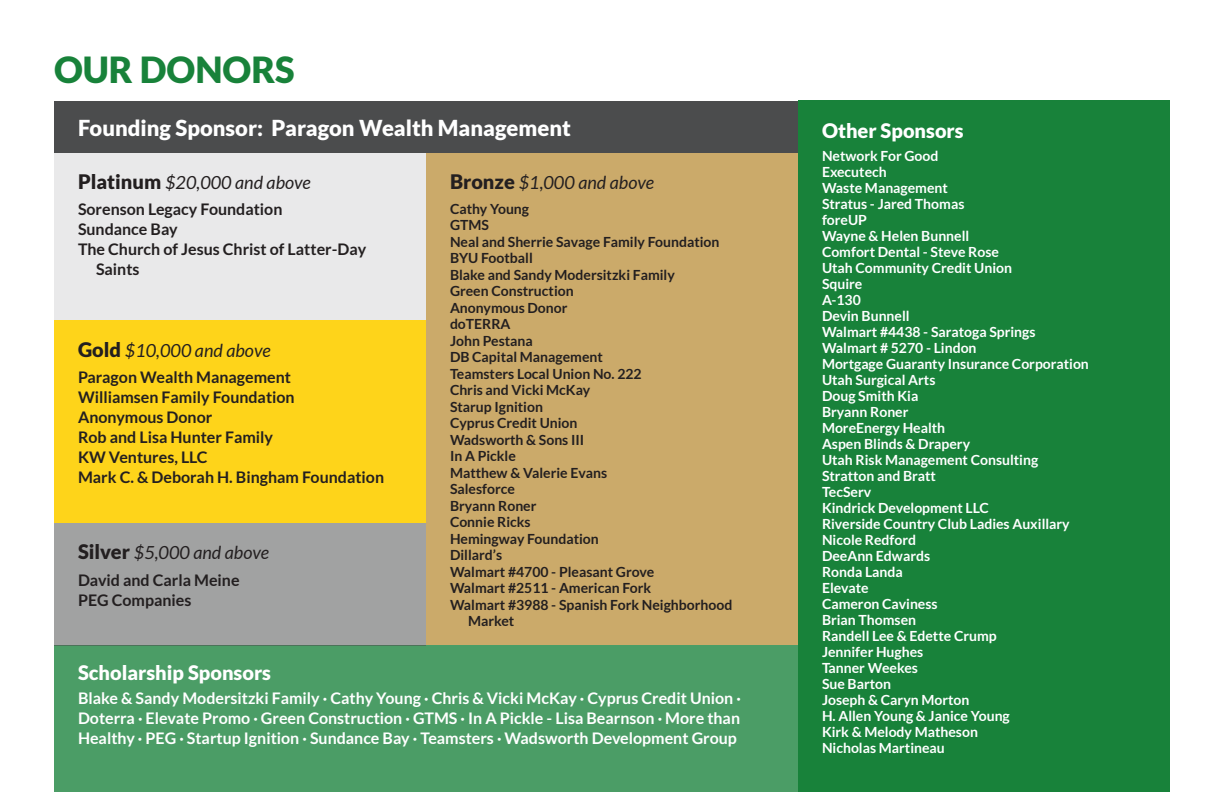
<style>
.page{position:relative;width:1224px;height:792px;background:#fff}
.page>*{position:absolute;margin:0;border:0;box-sizing:border-box;transform-origin:0 0}
.t1{font:900 36px "Lato";color:#18823a}
.t2{font:900 22px "Lato";color:#fff}
.t3{font:900 20px "Lato";color:#fff}
.t4{font:italic 18px "Lato";color:#231f20}
.t5{font:700 16px/20px "Lato";color:#231f20}
.t6{font:700 16px/20px "Lato";color:#fff;text-align:justify}
.t7{font:700 14px/16px "Lato";color:#fff}
.t8{font:700 14px "Lato";color:#231f20}
.s1{font-weight:900;font-style:normal;font-size:20px}
</style>
<div class="page">
<div style="left:426px;top:153px;width:372px;height:492px;background:#cbaa6a"></div>
<div style="left:54px;top:645px;width:1116px;height:147px;background:#4b9d66"></div>
<div style="left:54px;top:153px;width:372px;height:167px;background:#e9e9ea"></div>
<div style="left:54px;top:320px;width:372px;height:203px;background:#fed41a"></div>
<div style="left:54px;top:523px;width:372px;height:122px;background:#a1a2a2"></div>
<div style="left:54px;top:101px;width:1116px;height:52px;background:#4b4c4d"></div>
<div style="left:798px;top:101px;width:372px;height:691px;background:#18823a"></div>
<h1 class="t1" style="left:54px;top:49px;width:242px">OUR DONORS</h1>
<h2 class="t2" style="left:78px;top:115px;width:494px">Founding Sponsor: Paragon Wealth Management</h2>
<h3 class="t3" style="left:822px;top:119px;width:143px">Other Sponsors</h3>
<p class="t4" style="left:78px;top:172px;width:234px"><span class="s1">Platinum</span> $20,000 and above</p>
<p class="t4" style="left:450px;top:172px;width:206px"><span class="s1">Bronze</span> $1,000 and above</p>
<p class="t5" style="left:78px;top:199px;width:206px">Sorenson Legacy Foundation</p>
<p class="t5" style="left:78px;top:219px;width:101px">Sundance Bay</p>
<p class="t5" style="left:78px;top:239px;width:290px">The Church of Jesus Christ of Latter-Day</p>
<p class="t5" style="left:96px;top:259px;width:45px">Saints</p>
<p class="t4" style="left:78px;top:340px;width:194px"><span class="s1">Gold</span> $10,000 and above</p>
<p class="t5" style="left:78px;top:367px;width:308px">Paragon Wealth Management<br>Williamsen Family Foundation<br>Anonymous Donor<br>Rob and Lisa Hunter Family<br>KW Ventures, LLC<br>Mark C. &amp; Deborah H. Bingham Foundation</p>
<p class="t4" style="left:78px;top:542px;width:193px"><span class="s1">Silver</span> $5,000 and above</p>
<p class="t5" style="left:78px;top:570px;width:163px">David and Carla Meine<br>PEG Companies</p>
<h3 class="t3" style="left:78px;top:661px;width:195px">Scholarship Sponsors</h3>
<p class="t8" style="left:450px;top:201px;width:81px">Cathy Young</p>
<p class="t8" style="left:450px;top:217px;width:40px">GTMS</p>
<p class="t8" style="left:450px;top:234px;width:271px">Neal and Sherrie Savage Family Foundation</p>
<p class="t8" style="left:450px;top:250px;width:84px">BYU Football</p>
<p class="t8" style="left:450px;top:267px;width:226px">Blake and Sandy Modersitzki Family</p>
<p class="t8" style="left:450px;top:283px;width:125px">Green Construction</p>
<p class="t8" style="left:450px;top:300px;width:119px">Anonymous Donor</p>
<p class="t8" style="left:450px;top:316px;width:62px">doTERRA</p>
<p class="t8" style="left:450px;top:333px;width:84px">John Pestana</p>
<p class="t8" style="left:450px;top:349px;width:154px">DB Capital Management</p>
<p class="t8" style="left:450px;top:366px;width:193px">Teamsters Local Union No. 222</p>
<p class="t8" style="left:450px;top:382px;width:142px">Chris and Vicki McKay</p>
<p class="t8" style="left:450px;top:399px;width:95px">Starup Ignition</p>
<p class="t8" style="left:450px;top:415px;width:129px">Cyprus Credit Union</p>
<p class="t8" style="left:450px;top:432px;width:136px">Wadsworth &amp; Sons III</p>
<p class="t8" style="left:450px;top:448px;width:67px">In A Pickle</p>
<p class="t8" style="left:450px;top:465px;width:159px">Matthew &amp; Valerie Evans</p>
<p class="t8" style="left:450px;top:481px;width:66px">Salesforce</p>
<p class="t8" style="left:450px;top:498px;width:88px">Bryann Roner</p>
<p class="t8" style="left:450px;top:514px;width:82px">Connie Ricks</p>
<p class="t8" style="left:450px;top:531px;width:150px">Hemingway Foundation</p>
<p class="t8" style="left:450px;top:547px;width:54px">Dillard’s</p>
<p class="t8" style="left:450px;top:564px;width:206px">Walmart #4700 - Pleasant Grove</p>
<p class="t8" style="left:450px;top:580px;width:203px">Walmart #2511 - American Fork</p>
<p class="t8" style="left:450px;top:597px;width:284px">Walmart #3988 - Spanish Fork Neighborhood</p>
<p class="t8" style="left:468px;top:613px;width:48px">Market</p>
<p class="t6" style="left:78px;top:688px;width:664px">Blake &amp; Sandy Modersitzki Family · Cathy Young · Chris &amp; Vicki McKay · Cyprus Credit Union · Doterra · Elevate Promo · Green Construction · GTMS · In A Pickle - Lisa Bearnson · More than Healthy · PEG · Startup Ignition · Sundance Bay · Teamsters · Wadsworth Development Group</p>
<p class="t7" style="left:822px;top:148px;width:268px">Network For Good<br>Executech<br>Waste Management<br>Stratus - Jared Thomas<br>foreUP<br>Wayne &amp; Helen Bunnell<br>Comfort Dental - Steve Rose<br>Utah Community Credit Union<br>Squire<br>A-130<br>Devin Bunnell<br>Walmart #4438 - Saratoga Springs<br>Walmart # 5270 - Lindon<br>Mortgage Guaranty Insurance Corporation<br>Utah Surgical Arts<br>Doug Smith Kia<br>Bryann Roner<br>MoreEnergy Health<br>Aspen Blinds &amp; Drapery<br>Utah Risk Management Consulting<br>Stratton and Bratt<br>TecServ<br>Kindrick Development LLC<br>Riverside Country Club Ladies Auxillary<br>Nicole Redford<br>DeeAnn Edwards<br>Ronda Landa<br>Elevate<br>Cameron Caviness<br>Brian Thomsen<br>Randell Lee &amp; Edette Crump<br>Jennifer Hughes<br>Tanner Weekes<br>Sue Barton<br>Joseph &amp; Caryn Morton<br>H. Allen Young &amp; Janice Young<br>Kirk &amp; Melody Matheson<br>Nicholas Martineau</p>
</div>
